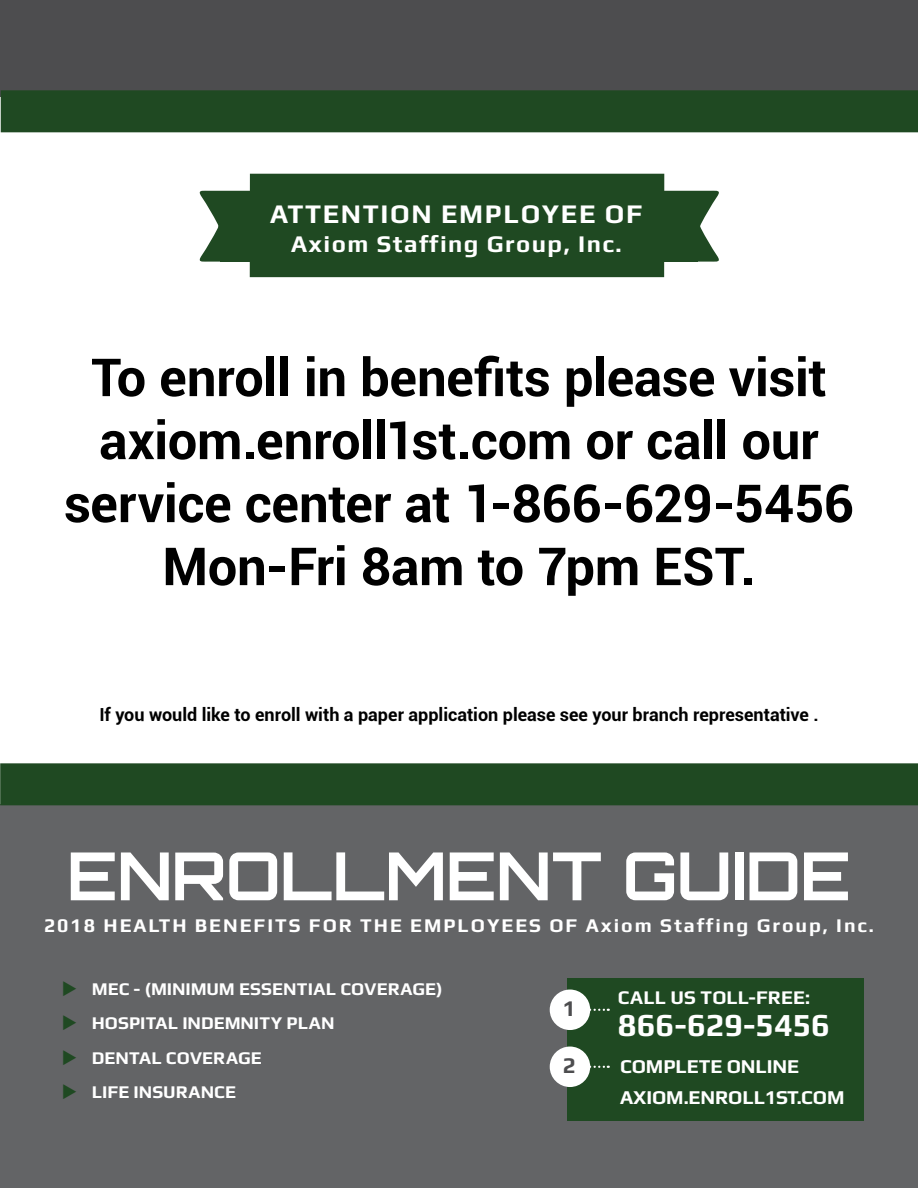
<style>
.page{position:relative;width:918px;height:1188px;background:#fff}
.page>*{position:absolute;margin:0;border:0;box-sizing:border-box;transform-origin:0 0}
.t1{font:700 66.45px "Orbitron";letter-spacing:-.01em;color:#fff}
.t2{font:700 52.5px/63px "Roboto";letter-spacing:-.005em;color:#000;text-align:center}
.t3{font:700 32.25px "Play";letter-spacing:-.005em;color:#fff}
.t4{font:700 27px "Play";letter-spacing:.06em;color:#fff}
.t5{font:700 24px "Play";letter-spacing:.06em;color:#fff}
.t6{font:700 22.5px "Play";color:#4d4d4f}
.t7{font:700 19.65px/30.6px "Play";letter-spacing:-.005em;color:#fff}
.t8{font:700 19.5px "Play";letter-spacing:.1em;color:#fff}
.t9{font:700 19.35px "Play";letter-spacing:.005em;color:#fff}
.t10{font:700 18px "Play";letter-spacing:.005em;color:#fff}
.t11{font:700 18px "Roboto";color:#000}
.s1{color:#1f4922}
</style>
<div class="page">
<svg style="left:664px;top:190px;width:55px;height:72px"></svg>
<div style="left:483px;top:191px;width:215px;height:71px;background:#1f4922"></div>
<svg style="left:199px;top:190px;width:51px;height:72px"></svg>
<div style="left:221px;top:191px;width:215px;height:71px;background:#1f4922"></div>
<div style="left:1px;top:805px;width:917px;height:383px;background:#636466"></div>
<div style="left:1px;top:0;width:917px;height:97px;background:#4d4d4f"></div>
<div style="left:0;top:763px;width:918px;height:42px;background:#1f4922"></div>
<div style="left:1px;top:90px;width:917px;height:42px;background:#1f4922"></div>
<div style="left:250px;top:174px;width:414px;height:103px;background:#1f4922"></div>
<div style="left:567px;top:978px;width:297px;height:142px;background:#1f4922"></div>
<div style="left:550px;top:990px;width:40px;height:40px;background:#fff;border-radius:50%"></div>
<svg style="left:590px;top:1009px;width:19px;height:2px"></svg>
<div style="left:550px;top:1047px;width:40px;height:40px;background:#fff;border-radius:50%"></div>
<svg style="left:590px;top:1066px;width:19px;height:2px"></svg>
<p class="t4" style="left:270px;top:198px;width:374px">ATTENTION EMPLOYEE OF</p>
<p class="t5" style="left:291px;top:229px;width:332px">Axiom Staffing Group, Inc.</p>
<p class="t2" style="left:64px;top:344px;width:792px">To enroll in benefits please visit axiom.enroll1st.com or call our service center at 1-866-629-5456<br>Mon-Fri 8am to 7pm EST.</p>
<p class="t11" style="left:99px;top:702px;width:721px">If you would like to enroll with a paper application please see your branch representative .</p>
<p class="t1" style="left:67px;top:836px;width:786px">ENROLLMENT GUIDE</p>
<p class="t8" style="left:44px;top:914px;width:831px">2018 HEALTH BENEFITS FOR THE EMPLOYEES OF Axiom Staffing Group, Inc.</p>
<p class="t10" style="left:62px;top:978px;width:383px"><span class="s1">◆</span> MEC - (MINIMUM ESSENTIAL COVERAGE)</p>
<p class="t10" style="left:62px;top:1013px;width:275px"><span class="s1">◆</span> HOSPITAL INDEMNITY PLAN</p>
<p class="t10" style="left:62px;top:1047px;width:202px"><span class="s1">◆</span> DENTAL COVERAGE</p>
<p class="t10" style="left:62px;top:1082px;width:176px"><span class="s1">◆</span> LIFE INSURANCE</p>
<p class="t6" style="left:563px;top:995px;width:15px">1</p>
<p class="t9" style="left:618px;top:986px;width:194px">CALL US TOLL-FREE:</p>
<p class="t3" style="left:618px;top:1006px;width:213px">866-629-5456</p>
<p class="t6" style="left:563px;top:1052px;width:15px">2</p>
<p class="t7" style="left:620px;top:1051px;width:226px">COMPLETE ONLINE<br>AXIOM.ENROLL1ST.COM</p>
</div>
